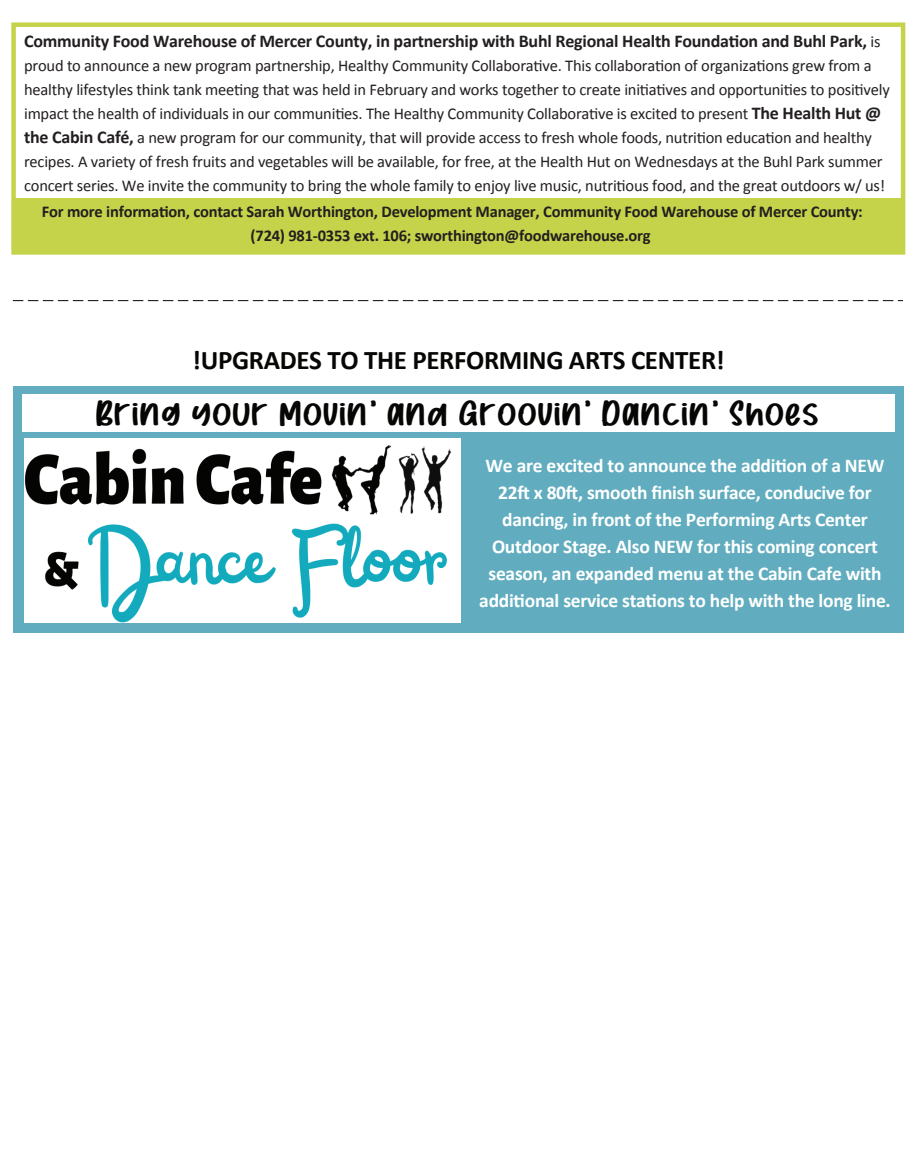
<style>
.page{position:relative;width:918px;height:1173px;background:#fff}
.page>*{position:absolute;margin:0;border:0;box-sizing:border-box;transform-origin:0 0}
.t1{font:43.5px "Strawberry Bubblegum";letter-spacing:.02em;color:#060605}
.t2{font:700 27px "Calibri";letter-spacing:-.015em;color:#060605}
.t3{font:700 19.5px/27px "Calibri";letter-spacing:-.015em;color:#fff;text-align:center}
.t4{font:700 18px "Calibri";letter-spacing:-.015em;color:#231f20}
.t5{font:16.5px/24px "Calibri";letter-spacing:-.015em;color:#231f20}
.t6{font:700 16.5px/24px "Calibri";letter-spacing:-.015em;color:#231f20;text-align:center}
.s1{font-weight:400;font-size:16.5px}
.s2{font-weight:700;font-size:18px}
</style>
<div class="page">
<div style="left:11px;top:22px;width:894px;height:233px;border:4px solid #c5d34a"></div>
<div style="left:14px;top:198px;width:889px;height:54px;background:#c5d34a"></div>
<div style="left:13px;top:387px;width:890px;height:246px;background:#61adbf"></div>
<div style="left:22px;top:394px;width:872px;height:37px;background:#fff"></div>
<img style="left:24px;top:439px;width:436px;height:183px">
<svg style="left:13px;top:300px;width:890px;height:1px"></svg>
<p class="t4" style="left:24px;top:28px;width:858px">Community Food Warehouse of Mercer County, in partnership with Buhl Regional Health Foundation and Buhl Park, <span class="s1">is</span></p>
<p class="t5" style="left:24px;top:53px;width:867px">proud to announce a new program partnership, Healthy Community Collaborative. This collaboration of organizations grew from a healthy lifestyles think tank meeting that was held in February and works together to create initiatives and opportunities to positively impact the health of individuals in our communities. The Healthy Community Collaborative is excited to present <span class="s2">The Health Hut @ the Cabin Café,</span> a new program for our community, that will provide access to fresh whole foods, nutrition education and healthy recipes. A variety of fresh fruits and vegetables will be available, for free, at the Health Hut on Wednesdays at the Buhl Park summer concert series. We invite the community to bring the whole family to enjoy live music, nutritious food, and the great outdoors w/ us!</p>
<p class="t6" style="left:42px;top:199px;width:822px">For more information, contact Sarah Worthington, Development Manager, Community Food Warehouse of Mercer County: (724) 981-0353 ext. 106; sworthington@foodwarehouse.org</p>
<h2 class="t2" style="left:192px;top:341px;width:534px">!UPGRADES TO THE PERFORMING ARTS CENTER!</h2>
<h1 class="t1" style="left:96px;top:382px;width:725px">Bring your Movin’ and Groovin’ Dancin’ Shoes</h1>
<p class="t3" style="left:479px;top:451px;width:413px">We are excited to announce the addition of a NEW 22ft x 80ft, smooth finish surface, conducive for dancing, in front of the Performing Arts Center Outdoor Stage. Also NEW for this coming concert season, an expanded menu at the Cabin Cafe with additional service stations to help with the long line.</p>
</div>
